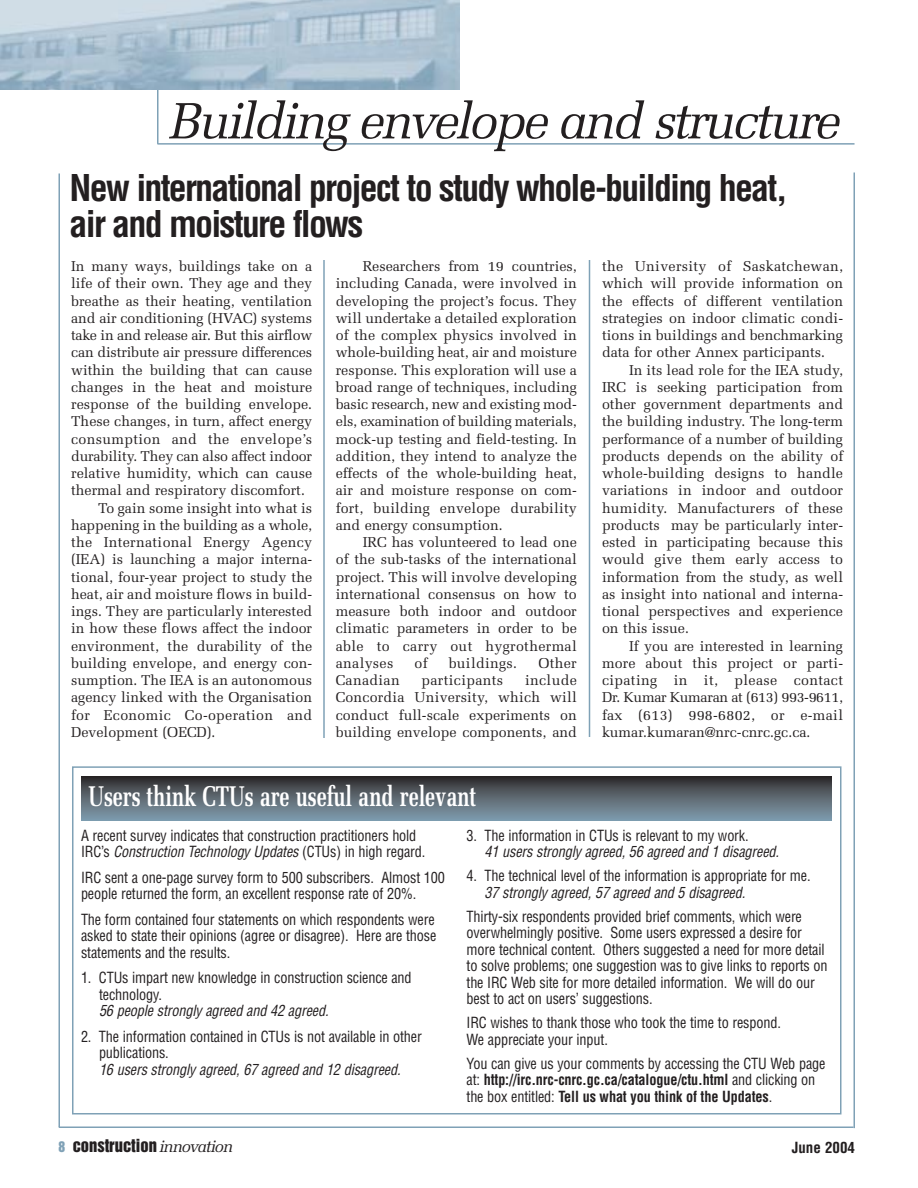
<style>
.page{position:relative;width:918px;height:1188px;background:#fff}
.page>*{position:absolute;margin:0;border:0;box-sizing:border-box;transform-origin:0 0}
.t1{font:italic 51px "Melior";letter-spacing:-.055em;color:#231f20}
.t2{font:700 condensed 36px/36px "Helvetica";letter-spacing:-.05em;color:#231f20}
.t3{font:700 28.5px "Melior";color:#fff;scale:.7 1}
.t4{font:16.5px "Helvetica Inserat";color:#231f20}
.t5{font:condensed 15px/16.5px "Helvetica";letter-spacing:-.01em;color:#231f20;scale:.95 1}
.t6{font:italic condensed 15px "Helvetica";letter-spacing:-.01em;color:#231f20;scale:.95 1}
.t7{font:700 condensed 15px "Helvetica";color:#231f20}
.t8{font:14.25px/17.2px "Melior";color:#231f20;text-align:justify}
.t9{font:14.25px "Melior";letter-spacing:.02em;color:#231f20}
.t10{font:14.25px "Melior";letter-spacing:-.02em;color:#231f20}
.s1{font-weight:700}
.s2{font-style:italic}
.s3{font-size:13.5px;color:#7fa1b6}
.s4{font-family:"Melior";font-style:italic}
</style>
<div class="page">
<hr style="left:58px;top:173px;width:2px;height:954px;background:#7fa1b6">
<hr style="left:854px;top:172px;width:1px;height:956px;background:#7fa1b6">
<hr style="left:323px;top:176px;width:2px;height:562px;background:#7fa1b6">
<hr style="left:589px;top:200px;width:1px;height:537px;background:#7fa1b6">
<hr style="left:59px;top:1126px;width:795px;height:2px;background:#7fa1b6">
<hr style="left:157px;top:143px;width:698px;height:2px;background:#7fa1b6">
<hr style="left:157px;top:88px;width:2px;height:56px;background:#7fa1b6">
<img style="left:0;top:0;width:459px;height:90px">
<div style="left:70px;top:174px;width:773px;height:85px;background:#fff"></div>
<div style="left:72px;top:766px;width:770px;height:348px;border:2px solid #7fa1b6"></div>
<div style="left:81px;top:777px;width:750px;height:44px;background:linear-gradient(to bottom,#353131,#829eb0)"></div>
<h1 class="t1" style="left:168px;top:100px;width:673px">Building envelope and structure</h1>
<h2 class="t2" style="left:70px;top:173px;width:720px">New international project to study whole-building heat, air and moisture flows</h2>
<p class="t8" style="left:71px;top:259px;width:243px">In many ways, buildings take on a</p>
<p class="t8" style="left:71px;top:276px;width:243px">life of their own. They age and they</p>
<p class="t8" style="left:71px;top:293px;width:243px">breathe as their heating, ventilation</p>
<p class="t8" style="left:71px;top:311px;width:243px">and air conditioning (HVAC) systems</p>
<p class="t10" style="left:71px;top:329px;width:243px">take in and release air. But this airflow</p>
<p class="t8" style="left:71px;top:345px;width:243px">can distribute air pressure differences</p>
<p class="t8" style="left:71px;top:362px;width:243px">within the building that can cause</p>
<p class="t8" style="left:71px;top:380px;width:243px">changes in the heat and moisture</p>
<p class="t8" style="left:71px;top:397px;width:243px">response of the building envelope.</p>
<p class="t8" style="left:71px;top:414px;width:243px">These changes, in turn, affect energy</p>
<p class="t9" style="left:71px;top:433px;width:243px">consumption and the envelope’s</p>
<p class="t8" style="left:71px;top:449px;width:243px">durability. They can also affect indoor</p>
<p class="t8" style="left:71px;top:466px;width:243px">relative humidity, which can cause</p>
<p class="t8" style="left:71px;top:483px;width:235px">thermal and respiratory discomfort.</p>
<p class="t8" style="left:98px;top:500px;width:216px">To gain some insight into what is</p>
<p class="t8" style="left:71px;top:518px;width:243px">happening in the building as a whole,</p>
<p class="t9" style="left:71px;top:536px;width:243px">the International Energy Agency</p>
<p class="t8" style="left:71px;top:552px;width:243px">(IEA) is launching a major interna-</p>
<p class="t8" style="left:71px;top:569px;width:243px">tional, four-year project to study the</p>
<p class="t8" style="left:71px;top:587px;width:243px">heat, air and moisture flows in build-</p>
<p class="t8" style="left:71px;top:604px;width:243px">ings. They are particularly interested</p>
<p class="t8" style="left:71px;top:621px;width:243px">in how these flows affect the indoor</p>
<p class="t8" style="left:71px;top:638px;width:243px">environment, the durability of the</p>
<p class="t8" style="left:71px;top:656px;width:243px">building envelope, and energy con-</p>
<p class="t8" style="left:71px;top:673px;width:243px">sumption. The IEA is an autonomous</p>
<p class="t8" style="left:71px;top:690px;width:243px">agency linked with the Organisation</p>
<p class="t9" style="left:71px;top:709px;width:243px">for Economic Co-operation and</p>
<p class="t8" style="left:71px;top:725px;width:146px">Development (OECD).</p>
<p class="t8" style="left:336px;top:259px;width:243px;text-indent:27px">Researchers from 19 countries, including Canada, were involved in developing the project’s focus. They will undertake a detailed exploration of the complex physics involved in whole-building heat, air and moisture response. This exploration will use a broad range of techniques, including basic research, new and existing mod&shy;els, examination of building materials, mock-up testing and field-testing. In addition, they intend to analyze the effects of the whole-building heat, air and moisture response on com&shy;fort, building envelope durability and energy consumption.</p>
<p class="t8" style="left:336px;top:535px;width:243px;text-indent:27px">IRC has volunteered to lead one of the sub-tasks of the international project. This will involve developing international consensus on how to measure both indoor and outdoor climatic parameters in order to be able to carry out hygrothermal analyses</p>
<p class="t8" style="left:415px;top:656px;width:14px">of</p>
<p class="t9" style="left:449px;top:657px;width:70px">buildings.</p>
<p class="t8" style="left:538px;top:656px;width:40px">Other</p>
<p class="t8" style="left:336px;top:673px;width:243px;text-indent:189px">include Concordia University, which will conduct full-scale experiments on building envelope components, and</p>
<p class="t9" style="left:336px;top:674px;width:65px">Canadian</p>
<p class="t9" style="left:422px;top:674px;width:83px">participants</p>
<p class="t8" style="left:602px;top:259px;width:243px">the University of Saskatchewan, which will provide information on the effects of different ventilation strategies on indoor climatic condi&shy;tions in buildings and benchmarking data for other Annex participants.</p>
<p class="t8" style="left:602px;top:362px;width:243px;text-indent:27px">In its lead role for the IEA study, IRC is seeking participation from other government departments and the building industry. The long-term performance of a number of building products depends on the ability of whole-building designs to handle variations in indoor and outdoor humidity. Manufacturers of these products may be particularly inter&shy;ested in participating because this would give them early access to information from the study, as well as insight into national and interna&shy;tional perspectives and experience on this issue.</p>
<p class="t8" style="left:602px;top:638px;width:243px;text-indent:27px">If you are interested in learning more about this project or parti&shy;cipating in it, please contact Dr. Kumar Kumaran at (613) 993-9611, fax (613) 998-6802, or e-mail kumar.kumaran@nrc-cnrc.gc.ca.</p>
<h3 class="t3" style="left:88px;top:784px;width:555px">Users think CTUs are useful and relevant</h3>
<p class="t5" style="left:467px;top:828px;width:298px">3. The information in CTUs is relevant to my work.</p>
<p class="t6" style="left:485px;top:846px;width:312px">41 users strongly agreed, 56 agreed and 1 disagreed.</p>
<p class="t5" style="left:467px;top:869px;width:364px">4. The technical level of the information is appropriate for me.</p>
<p class="t6" style="left:485px;top:886px;width:276px">37 strongly agreed, 57 agreed and 5 disagreed.</p>
<p class="t5" style="left:467px;top:909px;width:382px">Thirty-six respondents provided brief comments, which were overwhelmingly positive. Some users expressed a desire for more technical content. Others suggested a need for more detail to solve problems; one suggestion was to give links to reports on the IRC Web site for more detailed information. We will do our best to act on users’ suggestions.</p>
<p class="t5" style="left:467px;top:1016px;width:332px">IRC wishes to thank those who took the time to respond.<br>We appreciate your input.</p>
<p class="t5" style="left:467px;top:1056px;width:379px">You can give us your comments by accessing the CTU Web page at: <span class="s1">http://irc.nrc-cnrc.gc.ca/catalogue/ctu.html</span> and clicking on the box entitled: <span class="s1">Tell us what you think of the Updates</span>.</p>
<p class="t5" style="left:81px;top:828px;width:364px">A recent survey indicates that construction practitioners hold<br>IRC’s <span class="s2">Construction Technology Updates</span> (CTUs) in high regard.</p>
<p class="t5" style="left:81px;top:870px;width:385px">IRC sent a one-page survey form to 500 subscribers. Almost 100 people returned the form, an excellent response rate of 20%.</p>
<p class="t5" style="left:81px;top:912px;width:376px;text-align:justify">The form contained four statements on which respondents were asked to state their opinions (agree or disagree). Here are those statements and the results.</p>
<p class="t5" style="left:99px;top:971px;width:331px;text-indent:-18px">1. CTUs impart new knowledge in construction science and technology.</p>
<p class="t6" style="left:99px;top:1005px;width:243px">56 people strongly agreed and 42 agreed.</p>
<p class="t5" style="left:99px;top:1029px;width:341px;text-indent:-18px">2. The information contained in CTUs is not available in other publications.</p>
<p class="t6" style="left:99px;top:1063px;width:319px">16 users strongly agreed, 67 agreed and 12 disagreed.</p>
<p class="t4" style="left:58px;top:1139px;width:176px"><span class="s3">8</span> CONSTRUCTION <span class="s4">innovation</span></p>
<p class="t7" style="left:792px;top:1142px;width:65px">June 2004</p>
</div>
